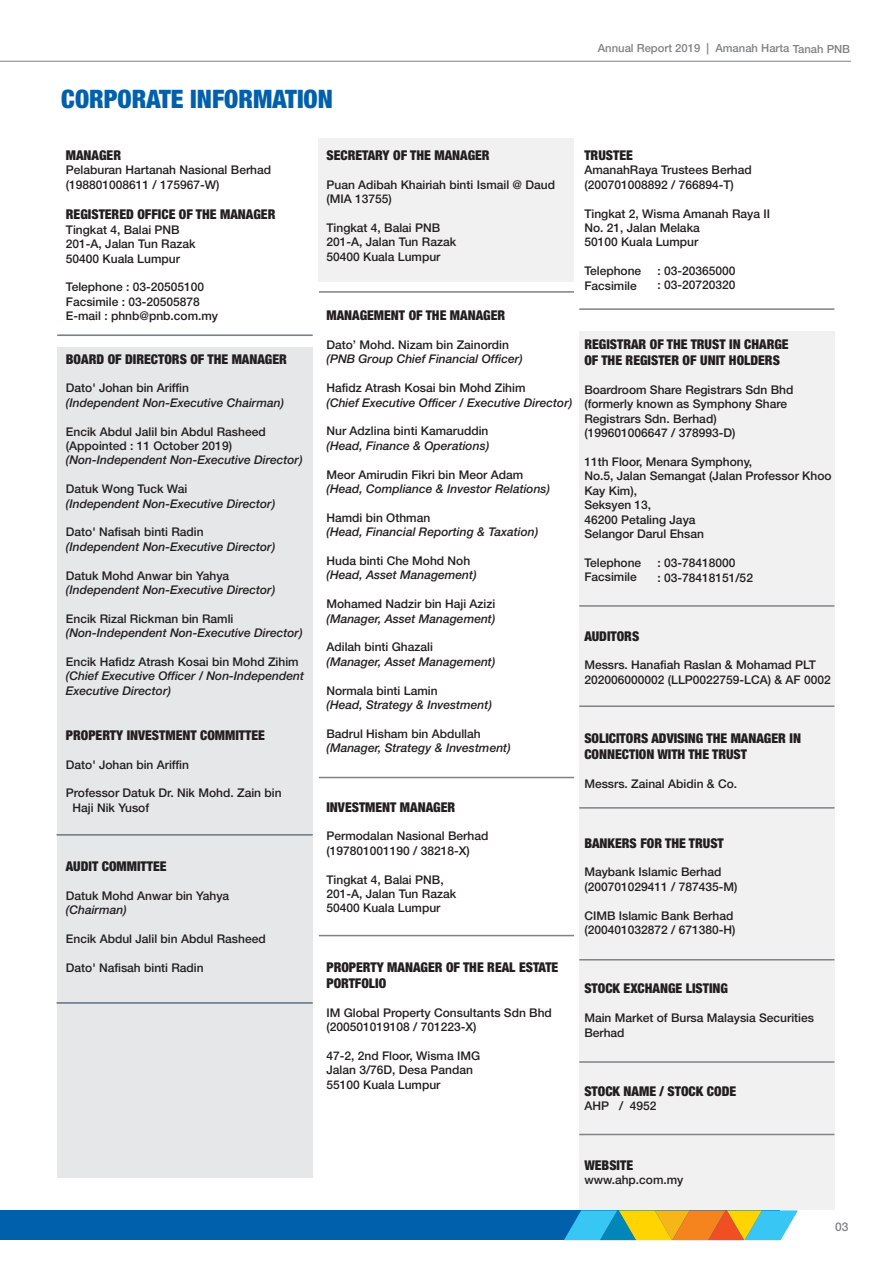
<style>
.page{position:relative;width:893px;height:1263px;background:#fff}
.page>*{position:absolute;margin:0;border:0;box-sizing:border-box;transform-origin:0 0}
.t1{font:900 condensed 25.5px "Helvetica Neue";color:#0060ac}
.t2{font:900 condensed 13.5px/16.2px "Helvetica Neue";color:#231f20}
.t3{font:500 12px/14.4px "Helvetica Neue";color:#231f20}
.t4{font:italic 500 12px/14.4px "Helvetica Neue";color:#231f20}
.t5{font:500 12px "Helvetica Neue";color:#808285}
.t6{font:500 11.25px "Helvetica Neue";letter-spacing:-.005em;color:#808285}
</style>
<div class="page">
<div style="left:579px;top:331px;width:255px;height:879px;background:#f1f1f2"></div>
<div style="left:57px;top:347px;width:256px;height:831px;background:#e6e7e8"></div>
<hr style="left:57px;top:335px;width:256px;height:1px;background:#808285">
<hr style="left:57px;top:834px;width:256px;height:2px;background:#808285">
<hr style="left:57px;top:1002px;width:256px;height:2px;background:#808285">
<div style="left:319px;top:138px;width:255px;height:143px;background:#f1f1f2"></div>
<hr style="left:319px;top:291px;width:255px;height:2px;background:#808285">
<hr style="left:579px;top:308px;width:255px;height:2px;background:#808285">
<hr style="left:579px;top:605px;width:255px;height:2px;background:#808285">
<hr style="left:579px;top:705px;width:255px;height:2px;background:#808285">
<hr style="left:579px;top:807px;width:255px;height:2px;background:#808285">
<hr style="left:579px;top:959px;width:255px;height:2px;background:#808285">
<hr style="left:579px;top:1061px;width:255px;height:2px;background:#808285">
<hr style="left:579px;top:1134px;width:255px;height:1px;background:#808285">
<hr style="left:319px;top:777px;width:255px;height:1px;background:#808285">
<hr style="left:319px;top:935px;width:255px;height:1px;background:#808285">
<div style="left:0;top:1210px;width:779px;height:30px;background:#0060ac"></div>
<svg style="left:564px;top:1210px;width:234px;height:30px"></svg>
<hr style="left:0;top:61px;width:851px;height:1px;background:#808285">
<h1 class="t1" style="left:61px;top:90px;width:273px">CORPORATE INFORMATION</h1>
<p class="t6" style="left:598px;top:44px;width:254px">Annual Report 2019 | Amanah Harta Tanah PNB</p>
<p class="t2" style="left:66px;top:148px;width:57px">MANAGER</p>
<p class="t3" style="left:66px;top:164px;width:207px">Pelaburan Hartanah Nasional Berhad (198801008611 / 175967-W)</p>
<p class="t2" style="left:66px;top:208px;width:211px">REGISTERED OFFICE OF THE MANAGER</p>
<p class="t3" style="left:66px;top:223px;width:131px">Tingkat 4, Balai PNB<br>201-A, Jalan Tun Razak<br>50400 Kuala Lumpur</p>
<p class="t3" style="left:66px;top:281px;width:154px">Telephone : 03-20505100<br>Facsimile : 03-20505878<br>E-mail : phnb@pnb.com.my</p>
<p class="t2" style="left:66px;top:352px;width:223px">BOARD OF DIRECTORS OF THE MANAGER</p>
<p class="t3" style="left:66px;top:382px;width:125px">Dato' Johan bin Ariffin</p>
<p class="t4" style="left:66px;top:396px;width:220px">(Independent Non-Executive Chairman)</p>
<p class="t3" style="left:66px;top:425px;width:201px">Encik Abdul Jalil bin Abdul Rasheed (Appointed : 11 October 2019)</p>
<p class="t4" style="left:66px;top:454px;width:238px">(Non-Independent Non-Executive Director)</p>
<p class="t3" style="left:66px;top:483px;width:123px">Datuk Wong Tuck Wai</p>
<p class="t4" style="left:66px;top:497px;width:211px">(Independent Non-Executive Director)</p>
<p class="t3" style="left:66px;top:526px;width:139px">Dato' Nafisah binti Radin</p>
<p class="t4" style="left:66px;top:540px;width:211px">(Independent Non-Executive Director)</p>
<p class="t3" style="left:66px;top:569px;width:165px">Datuk Mohd Anwar bin Yahya</p>
<p class="t4" style="left:66px;top:584px;width:211px">(Independent Non-Executive Director)</p>
<p class="t3" style="left:66px;top:612px;width:169px">Encik Rizal Rickman bin Ramli</p>
<p class="t4" style="left:66px;top:627px;width:238px">(Non-Independent Non-Executive Director)</p>
<p class="t3" style="left:66px;top:656px;width:234px">Encik Hafidz Atrash Kosai bin Mohd Zihim</p>
<p class="t4" style="left:66px;top:670px;width:240px">(Chief Executive Officer / Non-Independent<br>Executive Director)</p>
<p class="t2" style="left:66px;top:728px;width:200px">PROPERTY INVESTMENT COMMITTEE</p>
<p class="t3" style="left:66px;top:758px;width:125px">Dato' Johan bin Ariffin</p>
<p class="t3" style="left:73px;top:787px;width:210px;text-indent:-7px">Professor Datuk Dr. Nik Mohd. Zain bin<br>Haji Nik Yusof</p>
<p class="t2" style="left:66px;top:859px;width:102px">AUDIT COMMITTEE</p>
<p class="t3" style="left:66px;top:890px;width:165px">Datuk Mohd Anwar bin Yahya</p>
<p class="t4" style="left:66px;top:904px;width:62px">(Chairman)</p>
<p class="t3" style="left:66px;top:933px;width:201px">Encik Abdul Jalil bin Abdul Rasheed</p>
<p class="t3" style="left:66px;top:962px;width:139px">Dato' Nafisah binti Radin</p>
<p class="t2" style="left:326px;top:148px;width:165px">SECRETARY OF THE MANAGER</p>
<p class="t3" style="left:326px;top:178px;width:230px">Puan Adibah Khairiah binti Ismail @ Daud (MIA 13755)</p>
<p class="t3" style="left:326px;top:222px;width:131px">Tingkat 4, Balai PNB<br>201-A, Jalan Tun Razak<br>50400 Kuala Lumpur</p>
<p class="t2" style="left:326px;top:308px;width:180px">MANAGEMENT OF THE MANAGER</p>
<p class="t3" style="left:326px;top:339px;width:184px">Dato’ Mohd. Nizam bin Zainordin</p>
<p class="t4" style="left:326px;top:353px;width:198px">(PNB Group Chief Financial Officer)</p>
<p class="t3" style="left:326px;top:382px;width:200px">Hafidz Atrash Kosai bin Mohd Zihim</p>
<p class="t4" style="left:326px;top:396px;width:247px">(Chief Executive Officer / Executive Director)</p>
<p class="t3" style="left:326px;top:425px;width:164px">Nur Adzlina binti Kamaruddin</p>
<p class="t4" style="left:326px;top:439px;width:164px">(Head, Finance &amp; Operations)</p>
<p class="t3" style="left:326px;top:468px;width:198px">Meor Amirudin Fikri bin Meor Adam</p>
<p class="t4" style="left:326px;top:483px;width:225px">(Head, Compliance &amp; Investor Relations)</p>
<p class="t3" style="left:326px;top:511px;width:105px">Hamdi bin Othman</p>
<p class="t4" style="left:326px;top:526px;width:213px">(Head, Financial Reporting &amp; Taxation)</p>
<p class="t3" style="left:326px;top:555px;width:145px">Huda binti Che Mohd Noh</p>
<p class="t4" style="left:326px;top:569px;width:152px">(Head, Asset Management)</p>
<p class="t3" style="left:326px;top:598px;width:170px">Mohamed Nadzir bin Haji Azizi</p>
<p class="t4" style="left:326px;top:612px;width:170px">(Manager, Asset Management)</p>
<p class="t3" style="left:326px;top:641px;width:108px">Adilah binti Ghazali</p>
<p class="t4" style="left:326px;top:655px;width:170px">(Manager, Asset Management)</p>
<p class="t3" style="left:326px;top:684px;width:113px">Normala binti Lamin</p>
<p class="t4" style="left:326px;top:699px;width:167px">(Head, Strategy &amp; Investment)</p>
<p class="t3" style="left:326px;top:727px;width:156px">Badrul Hisham bin Abdullah</p>
<p class="t4" style="left:326px;top:742px;width:186px">(Manager, Strategy &amp; Investment)</p>
<p class="t2" style="left:326px;top:800px;width:130px">INVESTMENT MANAGER</p>
<p class="t3" style="left:326px;top:830px;width:163px">Permodalan Nasional Berhad (197801001190 / 38218-X)</p>
<p class="t3" style="left:326px;top:873px;width:131px">Tingkat 4, Balai PNB,<br>201-A, Jalan Tun Razak<br>50400 Kuala Lumpur</p>
<p class="t2" style="left:326px;top:960px;width:233px">PROPERTY MANAGER OF THE REAL ESTATE<br>PORTFOLIO</p>
<p class="t3" style="left:326px;top:1006px;width:227px">IM Global Property Consultants Sdn Bhd (200501019108 / 701223-X)</p>
<p class="t3" style="left:326px;top:1050px;width:155px">47-2, 2nd Floor, Wisma IMG<br>Jalan 3/76D, Desa Pandan<br>55100 Kuala Lumpur</p>
<p class="t2" style="left:584px;top:148px;width:50px">TRUSTEE</p>
<p class="t3" style="left:584px;top:164px;width:169px">AmanahRaya Trustees Berhad (200701008892 / 766894-T)</p>
<p class="t3" style="left:584px;top:207px;width:187px">Tingkat 2, Wisma Amanah Raya II<br>No. 21, Jalan Melaka<br>50100 Kuala Lumpur</p>
<p class="t3" style="left:584px;top:265px;width:58px">Telephone<br>Facsimile</p>
<p class="t3" style="left:657px;top:265px;width:80px">: 03-20365000 : 03-20720320</p>
<p class="t2" style="left:584px;top:337px;width:206px">REGISTRAR OF THE TRUST IN CHARGE<br>OF THE REGISTER OF UNIT HOLDERS</p>
<p class="t3" style="left:584px;top:384px;width:210px">Boardroom Share Registrars Sdn Bhd (formerly known as Symphony Share<br>Registrars Sdn. Berhad) (199601006647 / 378993-D)</p>
<p class="t3" style="left:584px;top:456px;width:249px">11th Floor, Menara Symphony,<br>No.5, Jalan Semangat (Jalan Professor Khoo<br>Kay Kim),<br>Seksyen 13,<br>46200 Petaling Jaya<br>Selangor Darul Ehsan</p>
<p class="t3" style="left:584px;top:556px;width:58px">Telephone<br>Facsimile</p>
<p class="t3" style="left:657px;top:557px;width:97px">: 03-78418000<br>: 03-78418151/52</p>
<p class="t2" style="left:584px;top:629px;width:56px">AUDITORS</p>
<p class="t3" style="left:584px;top:659px;width:248px">Messrs. Hanafiah Raslan &amp; Mohamad PLT<br>202006000002 (LLP0022759-LCA) &amp; AF 0002</p>
<p class="t2" style="left:584px;top:731px;width:218px">SOLICITORS ADVISING THE MANAGER IN<br>CONNECTION WITH THE TRUST</p>
<p class="t3" style="left:584px;top:778px;width:154px">Messrs. Zainal Abidin &amp; Co.</p>
<p class="t2" style="left:584px;top:836px;width:141px">BANKERS FOR THE TRUST</p>
<p class="t3" style="left:584px;top:866px;width:154px">Maybank Islamic Berhad (200701029411 / 787435-M)</p>
<p class="t3" style="left:584px;top:909px;width:152px">CIMB Islamic Bank Berhad (200401032872 / 671380-H)</p>
<p class="t2" style="left:584px;top:982px;width:145px">STOCK EXCHANGE LISTING</p>
<p class="t3" style="left:584px;top:1012px;width:231px">Main Market of Bursa Malaysia Securities<br>Berhad</p>
<p class="t2" style="left:584px;top:1084px;width:153px">STOCK NAME / STOCK CODE</p>
<p class="t3" style="left:584px;top:1100px;width:74px">AHP / 4952</p>
<p class="t2" style="left:584px;top:1158px;width:50px">WEBSITE</p>
<p class="t3" style="left:584px;top:1174px;width:101px">www.ahp.com.my</p>
<p class="t5" style="left:835px;top:1222px;width:15px">03</p>
</div>
